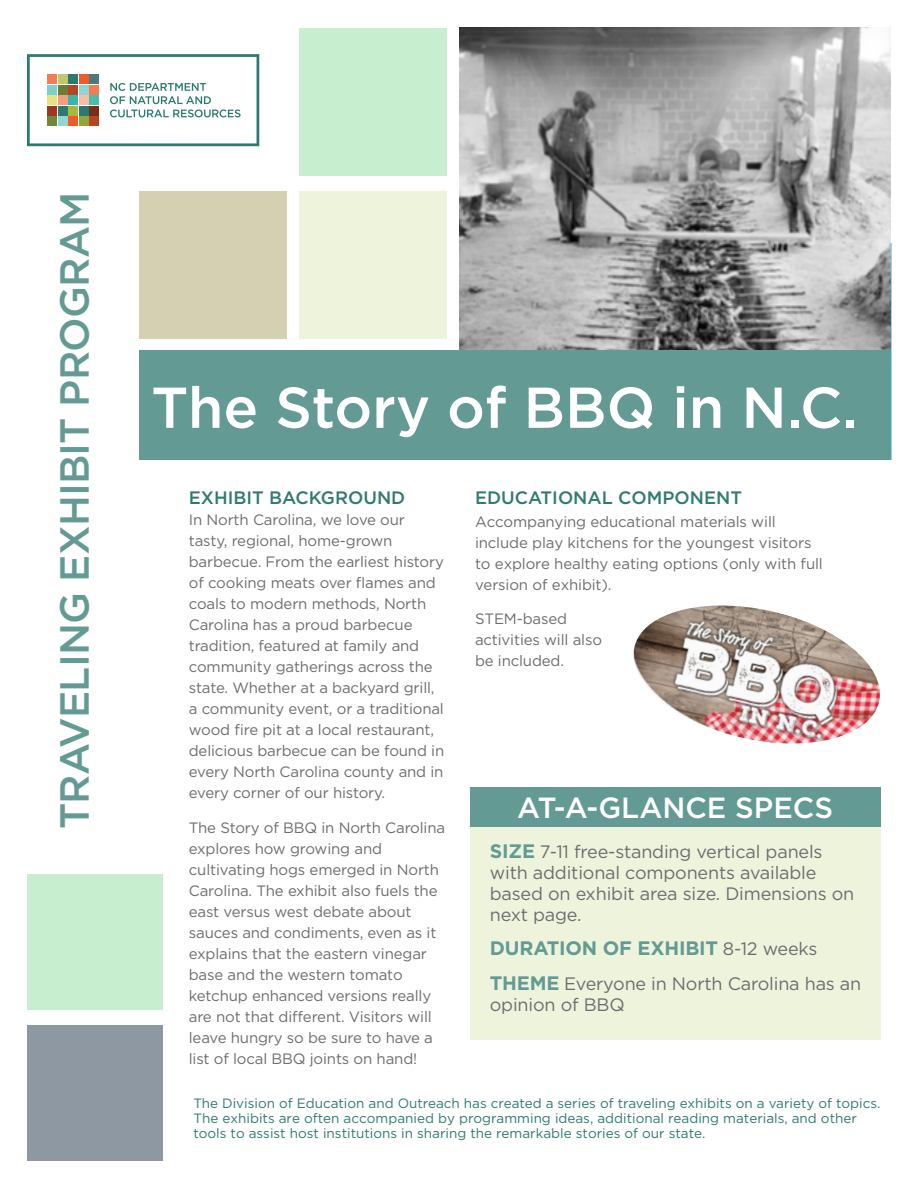
<style>
.page{position:relative;width:918px;height:1188px;background:#fff}
.page>*{position:absolute;margin:0;border:0;box-sizing:border-box;transform-origin:0 0}
.t1{font:500 57.45px "Gotham";color:#fff}
.t2{font:500 40.65px "Gotham";letter-spacing:-.02em;color:#639b94}
.t3{font:500 29.1px "Gotham";color:#fff}
.Paragraph_Style_1{font:700 19.5px "Gotham";letter-spacing:-.01em;color:#639b94}
.Paragraph_Style_1-2{font:18px/21px "Gotham";letter-spacing:-.01em;color:#6c6d70}
.Paragraph_Style_1-3{font:500 18px "Gotham";color:#2f7a71}
.Paragraph_Style_1-4{font:15px/21px "Gotham";letter-spacing:-.01em;color:#6c6d70}
.t4{font:13.5px/15.1px "Gotham";color:#2f7a71}
.s1{font-weight:700;font-size:19.5px;color:#639b94}
.s2{font-weight:400;font-size:18px;color:#6c6d70}
</style>
<div class="page">
<img style="left:633px;top:606px;width:247px;height:138px">
<img style="left:460px;top:27px;width:431px;height:323px">
<svg style="left:27px;top:54px;width:232px;height:92px"></svg>
<div style="left:48px;top:75px;width:9px;height:9px;background:#f47c54"></div>
<div style="left:58px;top:75px;width:9px;height:9px;background:#bfc86d"></div>
<div style="left:69px;top:75px;width:9px;height:9px;background:#2a7a70"></div>
<div style="left:79px;top:75px;width:9px;height:9px;background:#f15a2a"></div>
<div style="left:89px;top:75px;width:10px;height:9px;background:#4b7a7c"></div>
<div style="left:48px;top:85px;width:9px;height:9px;background:#7ececc"></div>
<div style="left:58px;top:85px;width:9px;height:9px;background:#6e7c33"></div>
<div style="left:69px;top:85px;width:9px;height:9px;background:#b54525"></div>
<div style="left:79px;top:85px;width:9px;height:9px;background:#90d4d4"></div>
<div style="left:89px;top:85px;width:10px;height:9px;background:#f47c54"></div>
<div style="left:48px;top:96px;width:9px;height:9px;background:#eae379"></div>
<div style="left:58px;top:96px;width:9px;height:9px;background:#f69c7f"></div>
<div style="left:69px;top:96px;width:9px;height:9px;background:#38b7a9"></div>
<div style="left:79px;top:96px;width:9px;height:9px;background:#f9bca7"></div>
<div style="left:89px;top:96px;width:10px;height:9px;background:#48bfa7"></div>
<div style="left:48px;top:106px;width:9px;height:9px;background:#a33322"></div>
<div style="left:58px;top:106px;width:9px;height:9px;background:#2b7a70"></div>
<div style="left:69px;top:106px;width:9px;height:9px;background:#a9b63f"></div>
<div style="left:79px;top:106px;width:9px;height:9px;background:#2b7a70"></div>
<div style="left:89px;top:106px;width:10px;height:9px;background:#792d16"></div>
<div style="left:48px;top:117px;width:9px;height:9px;background:#6e8939"></div>
<div style="left:58px;top:117px;width:9px;height:9px;background:#90d4d4"></div>
<div style="left:69px;top:117px;width:9px;height:9px;background:#f15a2a"></div>
<div style="left:79px;top:117px;width:9px;height:9px;background:#93a63a"></div>
<div style="left:89px;top:117px;width:10px;height:9px;background:#b54525"></div>
<div style="left:139px;top:350px;width:752px;height:109px;background:#639b94"></div>
<div style="left:470px;top:792px;width:411px;height:248px;background:#eef4dc"></div>
<div style="left:470px;top:787px;width:411px;height:39px;background:#639b94"></div>
<div style="left:27px;top:1025px;width:136px;height:136px;background:#8d98a3"></div>
<div style="left:299px;top:191px;width:148px;height:148px;background:#eef4dc"></div>
<div style="left:139px;top:191px;width:148px;height:148px;background:#d6d0b2"></div>
<div style="left:27px;top:875px;width:136px;height:135px;background:#c8eed0"></div>
<div style="left:299px;top:28px;width:148px;height:148px;background:#c8eed0"></div>
<p class="t2" style="left:48px;top:829px;width:639px;rotate:-90deg">TRAVELING EXHIBIT PROGRAM</p>
<p class="t1" style="left:151px;top:370px;width:708px">The Story of BBQ in N.C.</p>
<p class="Paragraph_Style_1-3" style="left:189px;top:486px;width:218px">EXHIBIT BACKGROUND</p>
<p class="Paragraph_Style_1-4" style="left:189px;top:509px;width:257px">In North Carolina, we love our tasty, regional, home-grown barbecue. From the earliest history of cooking meats over flames and coals to modern methods, North<br>Carolina has a proud barbecue tradition, featured at family and community gatherings across the state. Whether at a backyard grill, a community event, or a traditional wood fire pit at a local restaurant, delicious barbecue can be found in every North Carolina county and in every corner of our history.</p>
<p class="Paragraph_Style_1-4" style="left:189px;top:817px;width:258px">The Story of BBQ in North Carolina explores how growing and cultivating hogs emerged in North<br>Carolina. The exhibit also fuels the east versus west debate about sauces and condiments, even as it explains that the eastern vinegar base and the western tomato ketchup enhanced versions really are not that different. Visitors will leave hungry so be sure to have a list of local BBQ joints on hand!</p>
<p class="Paragraph_Style_1-3" style="left:475px;top:486px;width:268px">EDUCATIONAL COMPONENT</p>
<p class="Paragraph_Style_1-4" style="left:475px;top:510px;width:349px">Accompanying educational materials will include play kitchens for the youngest visitors to explore healthy eating options (only with full version of exhibit).</p>
<p class="Paragraph_Style_1-4" style="left:475px;top:608px;width:129px">STEM-based activities will also be included.</p>
<p class="t3" style="left:517px;top:789px;width:317px">AT-A-GLANCE SPECS</p>
<p class="Paragraph_Style_1-2" style="left:490px;top:840px;width:366px"><span class="s1">SIZE</span> 7-11 free-standing vertical panels with additional components available based on exhibit area size. Dimensions on next page.</p>
<p class="Paragraph_Style_1" style="left:490px;top:935px;width:329px">DURATION OF EXHIBIT <span class="s2">8-12 weeks</span></p>
<p class="Paragraph_Style_1-2" style="left:490px;top:972px;width:373px"><span class="s1">THEME</span> Everyone in North Carolina has an opinion of BBQ</p>
<p class="t4" style="left:193px;top:1095px;width:689px">The Division of Education and Outreach has created a series of traveling exhibits on a variety of topics.<br>The exhibits are often accompanied by programming ideas, additional reading materials, and other tools to assist host institutions in sharing the remarkable stories of our state.</p>
</div>
